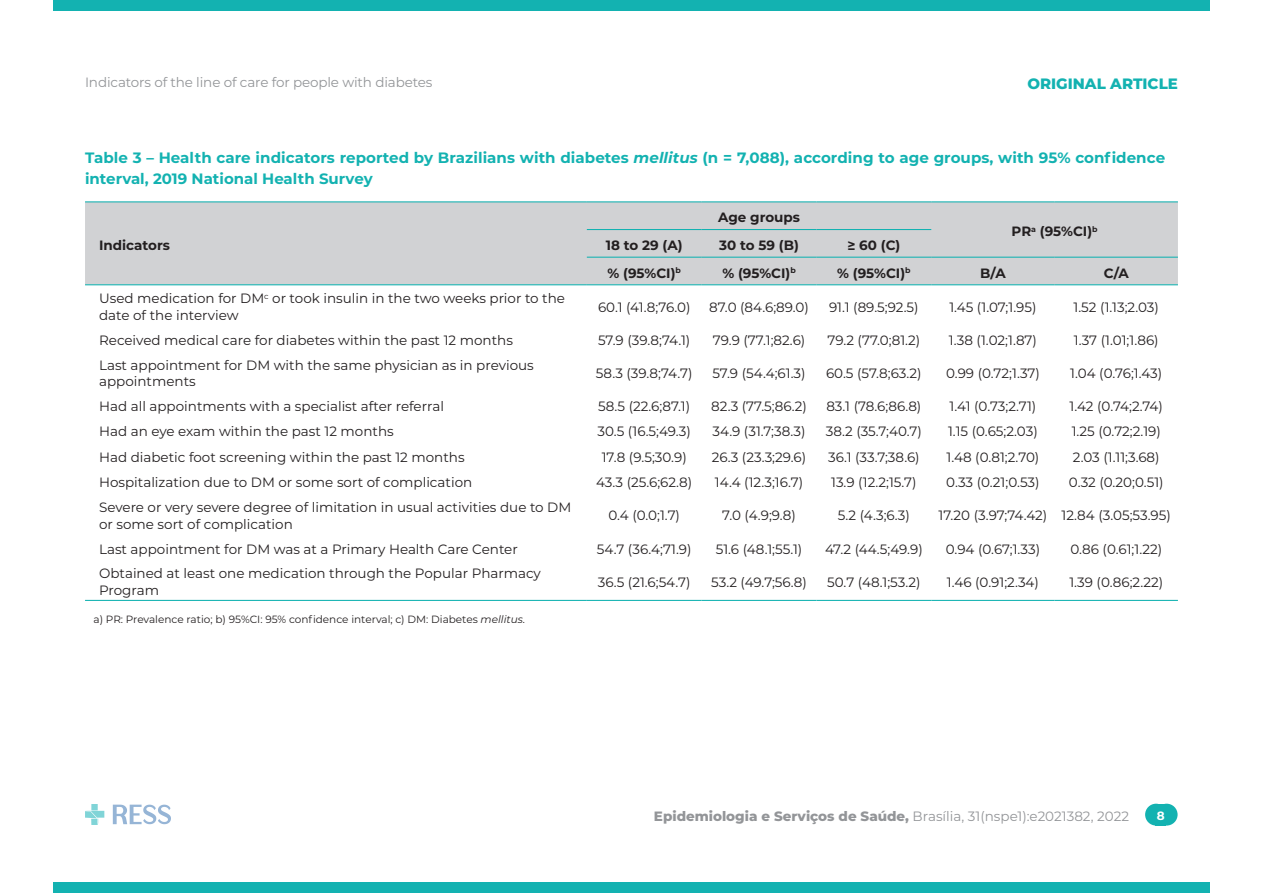
<style>
.page{position:relative;width:1263px;height:893px;background:#fff}
.page>*{position:absolute;margin:0;border:0;box-sizing:border-box;transform-origin:0 0}
.titulo_tab{font:700 15px/21px "Montserrat";letter-spacing:.005em;color:#13b2b1}
.t1{font:800 15px "Montserrat";color:#13b2b1}
.texto_tab_cen{font:13.5px "Montserrat";color:#231f20}
.texto_tab_esq{font:13.5px/16.5px "Montserrat";color:#231f20}
.t2{font:13.5px "Montserrat";letter-spacing:-.01em;color:#939598}
.texto_tab_cen-2{font:700 13.5px "Montserrat";color:#231f20}
.texto_tab_esq-2{font:700 13.5px "Montserrat";color:#231f20}
.t3{font:700 12px "Montserrat";color:#fff}
.legenda_esq{font:10.5px "Montserrat";color:#231f20}
.s1{font-style:italic}
.s2{font-weight:800}
</style>
<div class="page">
<div style="left:53px;top:0;width:1157px;height:11px;background:#13b2b1"></div>
<div style="left:53px;top:882px;width:1157px;height:11px;background:#13b2b1"></div>
<img style="left:85px;top:805px;width:85px;height:20px">
<div style="left:1145px;top:804px;width:22px;height:21px;background:#13b2b1;border-radius:50%"></div>
<div style="left:1156px;top:804px;width:21px;height:21px;background:#13b2b1;border-radius:50%"></div>
<div style="left:1155px;top:804px;width:11px;height:21px;background:#13b2b1"></div>
<div style="left:85px;top:202px;width:1093px;height:82px;background:#d1d2d4"></div>
<hr style="left:85px;top:201px;width:502px;height:1px;background:#13b2b1">
<hr style="left:587px;top:201px;width:115px;height:1px;background:#13b2b1">
<hr style="left:702px;top:201px;width:114px;height:1px;background:#13b2b1">
<hr style="left:816px;top:201px;width:115px;height:1px;background:#13b2b1">
<hr style="left:931px;top:201px;width:123px;height:1px;background:#13b2b1">
<hr style="left:1054px;top:201px;width:124px;height:1px;background:#13b2b1">
<hr style="left:587px;top:229px;width:115px;height:1px;background:#13b2b1">
<hr style="left:702px;top:229px;width:114px;height:1px;background:#13b2b1">
<hr style="left:816px;top:229px;width:115px;height:1px;background:#13b2b1">
<hr style="left:587px;top:257px;width:115px;height:1px;background:#13b2b1">
<hr style="left:702px;top:257px;width:114px;height:1px;background:#13b2b1">
<hr style="left:816px;top:257px;width:115px;height:1px;background:#13b2b1">
<hr style="left:931px;top:257px;width:123px;height:1px;background:#13b2b1">
<hr style="left:1054px;top:257px;width:124px;height:1px;background:#13b2b1">
<hr style="left:85px;top:284px;width:502px;height:1px;background:#13b2b1">
<hr style="left:587px;top:284px;width:115px;height:1px;background:#13b2b1">
<hr style="left:702px;top:284px;width:114px;height:1px;background:#13b2b1">
<hr style="left:816px;top:284px;width:115px;height:1px;background:#13b2b1">
<hr style="left:931px;top:284px;width:123px;height:1px;background:#13b2b1">
<hr style="left:1054px;top:284px;width:124px;height:1px;background:#13b2b1">
<hr style="left:85px;top:600px;width:502px;height:1px;background:#13b2b1">
<hr style="left:587px;top:600px;width:115px;height:1px;background:#13b2b1">
<hr style="left:702px;top:600px;width:114px;height:1px;background:#13b2b1">
<hr style="left:816px;top:600px;width:115px;height:1px;background:#13b2b1">
<hr style="left:931px;top:600px;width:123px;height:1px;background:#13b2b1">
<hr style="left:1054px;top:600px;width:124px;height:1px;background:#13b2b1">
<p class="t2" style="left:85px;top:73px;width:349px">Indicators of the line of care for people with diabetes</p>
<p class="t1" style="left:1027px;top:73px;width:152px">ORIGINAL ARTICLE</p>
<p class="titulo_tab" style="left:85px;top:147px;width:1082px">Table 3 – Health care indicators reported by Brazilians with diabetes <span class="s1">mellitus</span> (n = 7,088), according to age groups, with 95% confidence interval, 2019 National Health Survey</p>
<p class="texto_tab_esq-2" style="left:99px;top:235px;width:72px">Indicators</p>
<p class="texto_tab_cen-2" style="left:718px;top:208px;width:83px">Age groups</p>
<p class="texto_tab_cen-2" style="left:1011px;top:222px;width:88px">PR<sup>a</sup> (95%CI)<sup>b</sup></p>
<p class="texto_tab_cen-2" style="left:606px;top:235px;width:78px">18 to 29 (A)</p>
<p class="texto_tab_cen-2" style="left:719px;top:235px;width:81px">30 to 59 (B)</p>
<p class="texto_tab_cen-2" style="left:847px;top:235px;width:55px">≥ 60 (C)</p>
<p class="texto_tab_cen-2" style="left:607px;top:263px;width:75px">% (95%CI)<sup>b</sup></p>
<p class="texto_tab_cen-2" style="left:722px;top:263px;width:75px">% (95%CI)<sup>b</sup></p>
<p class="texto_tab_cen-2" style="left:837px;top:263px;width:75px">% (95%CI)<sup>b</sup></p>
<p class="texto_tab_cen-2" style="left:980px;top:263px;width:27px">B/A</p>
<p class="texto_tab_cen-2" style="left:1104px;top:263px;width:26px">C/A</p>
<p class="texto_tab_esq" style="left:99px;top:290px;width:467px">Used medication for DM<sup>c</sup> or took insulin in the two weeks prior to the date of the interview</p>
<p class="texto_tab_cen" style="left:598px;top:298px;width:94px">60.1 (41.8;76.0)</p>
<p class="texto_tab_cen" style="left:709px;top:298px;width:101px">87.0 (84.6;89.0)</p>
<p class="texto_tab_cen" style="left:829px;top:298px;width:91px">91.1 (89.5;92.5)</p>
<p class="texto_tab_cen" style="left:949px;top:298px;width:89px">1.45 (1.07;1.95)</p>
<p class="texto_tab_cen" style="left:1073px;top:298px;width:87px">1.52 (1.13;2.03)</p>
<p class="texto_tab_esq" style="left:99px;top:331px;width:415px">Received medical care for diabetes within the past 12 months</p>
<p class="texto_tab_cen" style="left:598px;top:331px;width:94px">57.9 (39.8;74.1)</p>
<p class="texto_tab_cen" style="left:713px;top:331px;width:94px">79.9 (77.1;82.6)</p>
<p class="texto_tab_cen" style="left:827px;top:331px;width:94px">79.2 (77.0;81.2)</p>
<p class="texto_tab_cen" style="left:949px;top:331px;width:90px">1.38 (1.02;1.87)</p>
<p class="texto_tab_cen" style="left:1074px;top:331px;width:86px">1.37 (1.01;1.86)</p>
<p class="texto_tab_esq" style="left:99px;top:356px;width:436px">Last appointment for DM with the same physician as in previous appointments</p>
<p class="texto_tab_cen" style="left:596px;top:364px;width:98px">58.3 (39.8;74.7)</p>
<p class="texto_tab_cen" style="left:712px;top:364px;width:95px">57.9 (54.4;61.3)</p>
<p class="texto_tab_cen" style="left:826px;top:364px;width:97px">60.5 (57.8;63.2)</p>
<p class="texto_tab_cen" style="left:946px;top:364px;width:95px">0.99 (0.72;1.37)</p>
<p class="texto_tab_cen" style="left:1070px;top:364px;width:94px">1.04 (0.76;1.43)</p>
<p class="texto_tab_esq" style="left:99px;top:397px;width:346px">Had all appointments with a specialist after referral</p>
<p class="texto_tab_cen" style="left:598px;top:397px;width:94px">58.5 (22.6;87.1)</p>
<p class="texto_tab_cen" style="left:711px;top:397px;width:97px">82.3 (77.5;86.2)</p>
<p class="texto_tab_cen" style="left:826px;top:397px;width:97px">83.1 (78.6;86.8)</p>
<p class="texto_tab_cen" style="left:949px;top:397px;width:88px">1.41 (0.73;2.71)</p>
<p class="texto_tab_cen" style="left:1069px;top:397px;width:95px">1.42 (0.74;2.74)</p>
<p class="texto_tab_esq" style="left:99px;top:423px;width:296px">Had an eye exam within the past 12 months</p>
<p class="texto_tab_cen" style="left:597px;top:422px;width:95px">30.5 (16.5;49.3)</p>
<p class="texto_tab_cen" style="left:712px;top:422px;width:95px">34.9 (31.7;38.3)</p>
<p class="texto_tab_cen" style="left:826px;top:422px;width:98px">38.2 (35.7;40.7)</p>
<p class="texto_tab_cen" style="left:948px;top:422px;width:91px">1.15 (0.65;2.03)</p>
<p class="texto_tab_cen" style="left:1072px;top:422px;width:91px">1.25 (0.72;2.19)</p>
<p class="texto_tab_esq" style="left:99px;top:448px;width:367px">Had diabetic foot screening within the past 12 months</p>
<p class="texto_tab_cen" style="left:602px;top:448px;width:87px">17.8 (9.5;30.9)</p>
<p class="texto_tab_cen" style="left:712px;top:448px;width:96px">26.3 (23.3;29.6)</p>
<p class="texto_tab_cen" style="left:828px;top:448px;width:93px">36.1 (33.7;38.6)</p>
<p class="texto_tab_cen" style="left:946px;top:448px;width:94px">1.48 (0.81;2.70)</p>
<p class="texto_tab_cen" style="left:1073px;top:448px;width:88px">2.03 (1.11;3.68)</p>
<p class="texto_tab_esq" style="left:99px;top:474px;width:375px">Hospitalization due to DM or some sort of complication</p>
<p class="texto_tab_cen" style="left:596px;top:473px;width:98px">43.3 (25.6;62.8)</p>
<p class="texto_tab_cen" style="left:715px;top:473px;width:90px">14.4 (12.3;16.7)</p>
<p class="texto_tab_cen" style="left:831px;top:473px;width:87px">13.9 (12.2;15.7)</p>
<p class="texto_tab_cen" style="left:946px;top:473px;width:95px">0.33 (0.21;0.53)</p>
<p class="texto_tab_cen" style="left:1069px;top:473px;width:96px">0.32 (0.20;0.51)</p>
<p class="texto_tab_esq" style="left:99px;top:499px;width:474px">Severe or very severe degree of limitation in usual activities due to DM or some sort of complication</p>
<p class="texto_tab_cen" style="left:608px;top:506px;width:73px">0.4 (0.0;1.7)</p>
<p class="texto_tab_cen" style="left:722px;top:506px;width:75px">7.0 (4.9;9.8)</p>
<p class="texto_tab_cen" style="left:838px;top:506px;width:74px">5.2 (4.3;6.3)</p>
<p class="texto_tab_cen" style="left:938px;top:506px;width:110px">17.20 (3.97;74.42)</p>
<p class="texto_tab_cen" style="left:1061px;top:506px;width:111px">12.84 (3.05;53.95)</p>
<p class="texto_tab_esq" style="left:99px;top:540px;width:420px">Last appointment for DM was at a Primary Health Care Center</p>
<p class="texto_tab_cen" style="left:597px;top:539px;width:96px">54.7 (36.4;71.9)</p>
<p class="texto_tab_cen" style="left:716px;top:539px;width:88px">51.6 (48.1;55.1)</p>
<p class="texto_tab_cen" style="left:825px;top:539px;width:99px">47.2 (44.5;49.9)</p>
<p class="texto_tab_cen" style="left:946px;top:539px;width:96px">0.94 (0.67;1.33)</p>
<p class="texto_tab_cen" style="left:1070px;top:539px;width:93px">0.86 (0.61;1.22)</p>
<p class="texto_tab_esq" style="left:99px;top:565px;width:443px">Obtained at least one medication through the Popular Pharmacy<br>Program</p>
<p class="texto_tab_cen" style="left:598px;top:573px;width:94px">36.5 (21.6;54.7)</p>
<p class="texto_tab_cen" style="left:711px;top:573px;width:97px">53.2 (49.7;56.8)</p>
<p class="texto_tab_cen" style="left:827px;top:573px;width:95px">50.7 (48.1;53.2)</p>
<p class="texto_tab_cen" style="left:947px;top:573px;width:94px">1.46 (0.91;2.34)</p>
<p class="texto_tab_cen" style="left:1069px;top:573px;width:95px">1.39 (0.86;2.22)</p>
<p class="legenda_esq" style="left:94px;top:612px;width:433px">a) PR: Prevalence ratio; b) 95%CI: 95% confidence interval; c) DM: Diabetes <span class="s1">mellitus.</span></p>
<p class="t2" style="left:654px;top:807px;width:476px"><span class="s2">Epidemiologia e Serviços de Saúde,</span> Brasília, 31(nspe1):e2021382, 2022</p>
<p class="t3" style="left:1157px;top:807px;width:9px">8</p>
</div>
